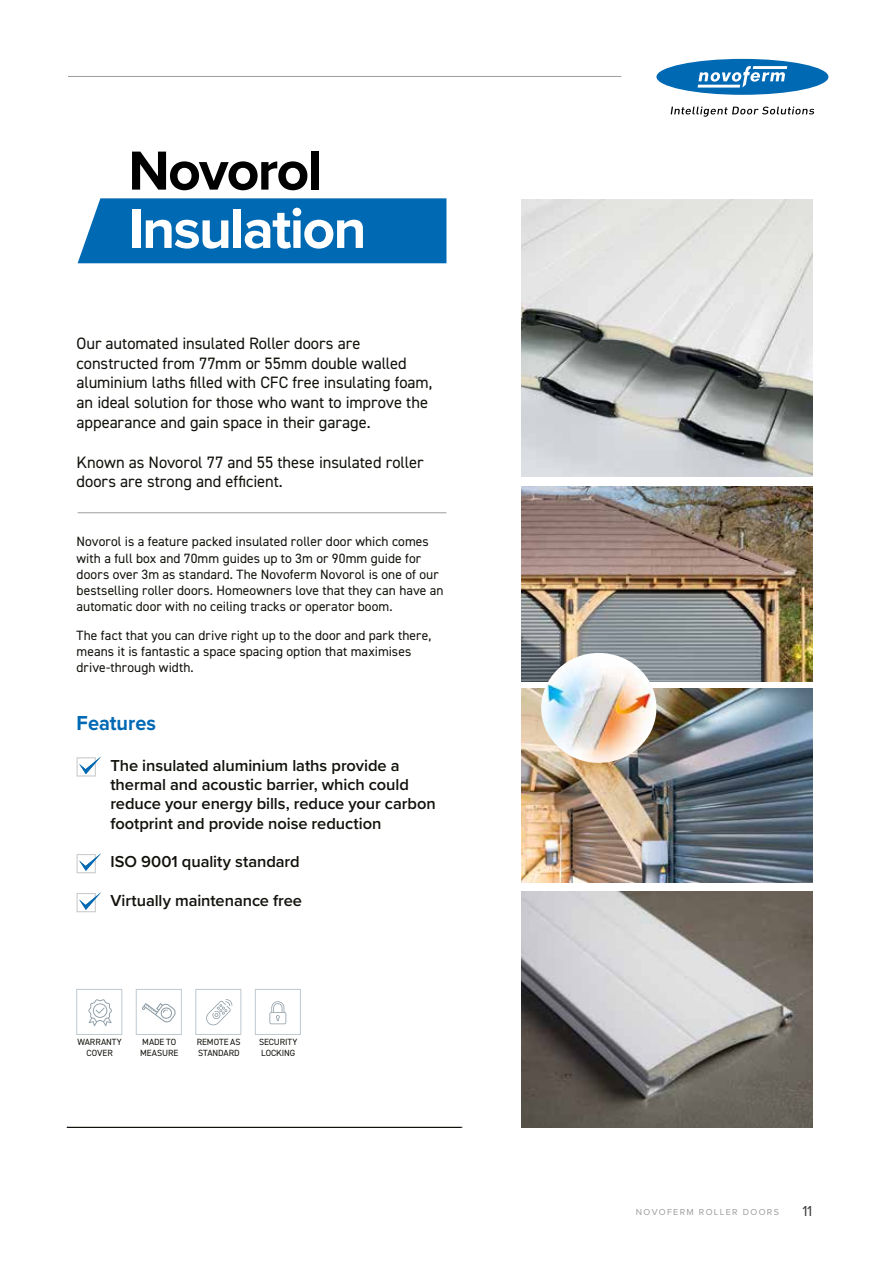
<style>
.page{position:relative;width:893px;height:1263px;background:#fff}
.page>*{position:absolute;margin:0;border:0;box-sizing:border-box;transform-origin:0 0}
.t1{font:700 57px "Proxima Nova";letter-spacing:-.03em;color:#fff}
.t2{font:700 57px "Proxima Nova";letter-spacing:-.03em;color:#000}
.t3{font:700 21px "Proxima Nova";color:#0069b4;scale:.95 1}
.t4{font:16.5px/19.8px "DIN2014";letter-spacing:-.005em;color:#12110c}
.t5{font:600 16.5px/19.2px "Proxima Nova";letter-spacing:-.005em;color:#12110c}
.t6{font:15px "Proxima Nova";color:#3c3c3b}
.t7{font:13.5px/16.2px "DIN2014";letter-spacing:.005em;color:#12110c}
.t8{font:9px/10.8px "DIN2014";letter-spacing:-.01em;color:#12110c}
.t9{font:9px "Proxima Nova";letter-spacing:.15em;color:#9d9d9c}
</style>
<div class="page">
<svg style="left:671px;top:107px;width:143px;height:10px"></svg>
<svg style="left:656px;top:59px;width:172px;height:36px"></svg>
<hr style="left:68px;top:76px;width:553px;height:1px;background:#9d9d9c">
<hr style="left:78px;top:512px;width:368px;height:1px;background:#9d9d9c">
<div style="left:78px;top:198px;width:368px;height:65px;background:#0069b4"></div>
<img style="left:521px;top:200px;width:291px;height:277px">
<img style="left:521px;top:487px;width:291px;height:194px">
<img style="left:521px;top:891px;width:291px;height:236px">
<svg style="left:77px;top:756px;width:24px;height:20px"></svg>
<svg style="left:77px;top:853px;width:24px;height:20px"></svg>
<svg style="left:77px;top:892px;width:24px;height:20px"></svg>
<img style="left:521px;top:689px;width:291px;height:194px">
<img style="left:541px;top:653px;width:115px;height:110px">
<svg style="left:206px;top:999px;width:26px;height:26px"></svg>
<div style="left:77px;top:989px;width:45px;height:46px;border:1px solid #bfc9d0"></div>
<svg style="left:142px;top:1003px;width:34px;height:20px"></svg>
<svg style="left:269px;top:1001px;width:17px;height:23px"></svg>
<svg style="left:88px;top:999px;width:24px;height:27px"></svg>
<div style="left:136px;top:989px;width:46px;height:46px;border:1px solid #bfc9d0"></div>
<div style="left:196px;top:989px;width:45px;height:46px;border:1px solid #bfc9d0"></div>
<div style="left:255px;top:989px;width:46px;height:46px;border:1px solid #bfc9d0"></div>
<svg style="left:67px;top:1127px;width:395px;height:1px"></svg>
<h1 class="t2" style="left:128px;top:147px;width:195px">Novorol</h1>
<h1 class="t1" style="left:128px;top:205px;width:240px">Insulation</h1>
<p class="t4" style="left:77px;top:334px;width:357px">Our automated insulated Roller doors are constructed from 77mm or 55mm double walled aluminium laths filled with CFC free insulating foam, an ideal solution for those who want to improve the appearance and gain space in their garage.</p>
<p class="t4" style="left:77px;top:453px;width:348px">Known as Novorol 77 and 55 these insulated roller doors are strong and efficient.</p>
<p class="t7" style="left:77px;top:534px;width:369px">Novorol is a feature packed insulated roller door which comes with a full box and 70mm guides up to 3m or 90mm guide for doors over 3m as standard. The Novoferm Novorol is one of our bestselling roller doors. Homeowners love that they can have an automatic door with no ceiling tracks or operator boom.</p>
<p class="t7" style="left:77px;top:628px;width:356px">The fact that you can drive right up to the door and park there, means it is fantastic a space spacing option that maximises drive-through width.</p>
<h2 class="t3" style="left:77px;top:714px;width:85px">Features</h2>
<p class="t5" style="left:110px;top:757px;width:327px">The insulated aluminium laths provide a thermal and acoustic barrier, which could reduce your energy bills, reduce your carbon footprint and provide noise reduction</p>
<p class="t5" style="left:110px;top:853px;width:191px">ISO 9001 quality standard</p>
<p class="t5" style="left:110px;top:892px;width:193px">Virtually maintenance free</p>
<p class="t8" style="left:78px;top:1037px;width:46px;text-align:center">WARRANTY<br>COVER</p>
<p class="t8" style="left:140px;top:1037px;width:39px">MADE TO<br>MEASURE</p>
<p class="t8" style="left:197px;top:1037px;width:45px">REMOTE AS<br>STANDARD</p>
<p class="t8" style="left:259px;top:1037px;width:40px">SECURITY<br>LOCKING</p>
<p class="t9" style="left:636px;top:1208px;width:145px">NOVOFERM ROLLER DOORS</p>
<p class="t6" style="left:802px;top:1205px;width:11px">11</p>
</div>
